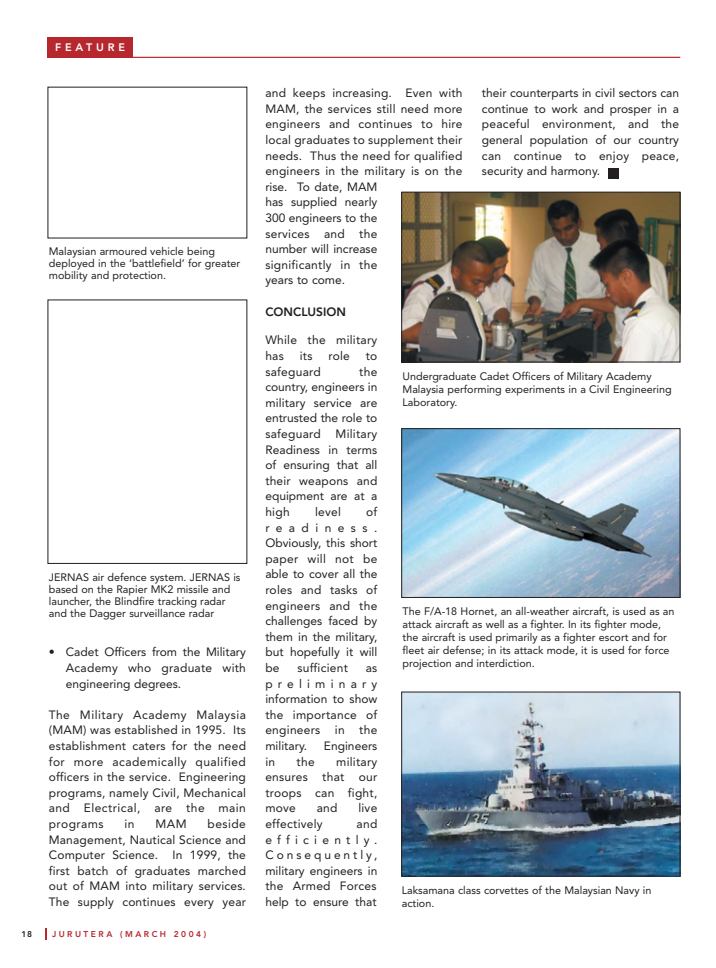
<style>
.page{position:relative;width:716px;height:968px;background:#fff}
.page>*{position:absolute;margin:0;border:0;box-sizing:border-box;transform-origin:0 0}
.t1{font:12px/15.6px "Avenir";letter-spacing:.015em;color:#231f20;text-align:justify}
.t2{font:800 12px "Avenir";color:#231f20}
.t3{font:10.8px/12.8px "Avenir";color:#231f20}
.t4{font:800 10.8px "Avenir";letter-spacing:.355em;color:#fff}
.t5{font:800 8.4px "Avenir";letter-spacing:.295em;color:#b7282e}
.t6{font:800 8.4px "Avenir";color:#231f20}
</style>
<div class="page">
<svg style="left:45px;top:928px;width:2px;height:11px"></svg>
<img style="left:403px;top:694px;width:275px;height:180px">
<div style="left:401px;top:692px;width:279px;height:184px;border:1px solid #231f20"></div>
<div style="left:609px;top:168px;width:10px;height:11px;background:#231f20"></div>
<img style="left:403px;top:430px;width:275px;height:166px">
<div style="left:401px;top:428px;width:279px;height:170px;border:1px solid #231f20"></div>
<img style="left:403px;top:194px;width:275px;height:166px">
<div style="left:401px;top:192px;width:279px;height:170px;border:1px solid #231f20"></div>
<hr style="left:48px;top:57px;width:632px;height:1px;background:#b7282e">
<div style="left:48px;top:37px;width:85px;height:20px;background:#b7282e"></div>
<p class="t4" style="left:55px;top:43px;width:72px">FEATURE</p>
<p class="t3" style="left:49px;top:246px;width:193px">Malaysian armoured vehicle being deployed in the ‘battlefield’ for greater mobility and protection.</p>
<p class="t3" style="left:49px;top:572px;width:193px">JERNAS air defence system. JERNAS is based on the Rapier MK2 missile and launcher, the Blindfire tracking radar and the Dagger surveillance radar</p>
<p class="t1" style="left:66px;top:645px;width:182px;text-indent:-17px">• Cadet Officers from the Military Academy who graduate with engineering degrees.</p>
<p class="t1" style="left:49px;top:708px;width:199px">The Military Academy Malaysia (MAM) was established in 1995. Its establishment caters for the need for more academically qualified officers in the service. Engineering programs, namely Civil, Mechanical and Electrical, are the main programs</p>
<p class="t1" style="left:49px;top:817px;width:199px;text-indent:159px">beside Management, Nautical Science and Computer Science. In 1999, the first batch of graduates marched out of MAM into military services.<br>The supply continues every year</p>
<p class="t1" style="left:125px;top:817px;width:12px">in</p>
<p class="t1" style="left:156px;top:817px;width:33px">MAM</p>
<p class="t6" style="left:22px;top:930px;width:12px">18</p>
<p class="t5" style="left:52px;top:931px;width:156px">JURUTERA (MARCH 2004)</p>
<p class="t1" style="left:265px;top:86px;width:199px;text-align:left">and keeps increasing. Even with<br>MAM, the services still need more engineers and continues to hire local graduates to supplement their needs. Thus the need for qualified engineers in the military is on the rise. To date, MAM<br>has supplied nearly<br>300 engineers to the<br>services and the<br>number will increase<br>significantly in the<br>years to come.</p>
<p class="t2" style="left:265px;top:306px;width:82px">CONCLUSION</p>
<p class="t1" style="left:265px;top:333px;width:113px">While the military has</p>
<p class="t1" style="left:482px;top:86px;width:199px">their counterparts in civil sectors can continue to work and prosper in a peaceful environment, and the general population of our country can continue to enjoy peace, security and harmony.</p>
<p class="t1" style="left:300px;top:349px;width:14px">its</p>
<p class="t1" style="left:328px;top:349px;width:23px">role</p>
<p class="t1" style="left:366px;top:349px;width:13px">to</p>
<p class="t1" style="left:265px;top:365px;width:57px">safeguard</p>
<p class="t1" style="left:265px;top:365px;width:114px;text-indent:94px">the country, engineers in military service are entrusted the role to safeguard Military Readiness in terms of ensuring that all their weapons and equipment are at a high</p>
<p class="t3" style="left:403px;top:371px;width:271px">Undergraduate Cadet Officers of Military Academy<br>Malaysia performing experiments in a Civil Engineering<br>Laboratory.</p>
<p class="t1" style="left:265px;top:505px;width:114px;text-indent:101px">of readiness.<br>Obviously, this short paper will not be able to cover all the roles and tasks of engineers and the challenges faced by them in the military, but hopefully it will be</p>
<p class="t1" style="left:315px;top:505px;width:27px">level</p>
<p class="t3" style="left:403px;top:606px;width:273px">The F/A-18 Hornet, an all-weather aircraft, is used as an attack aircraft as well as a fighter. In its fighter mode, the aircraft is used primarily as a fighter escort and for fleet air defense; in its attack mode, it is used for force projection and interdiction.</p>
<p class="t1" style="left:297px;top:661px;width:52px">sufficient</p>
<p class="t1" style="left:265px;top:661px;width:113px;text-indent:100px">as preliminary information to show the importance of engineers in the military.</p>
<p class="t1" style="left:324px;top:739px;width:55px">Engineers</p>
<p class="t1" style="left:265px;top:755px;width:114px;text-indent:71px">military ensures that our troops can fight, move</p>
<p class="t1" style="left:265px;top:755px;width:11px">in</p>
<p class="t1" style="left:297px;top:755px;width:20px">the</p>
<p class="t1" style="left:317px;top:801px;width:22px">and</p>
<p class="t1" style="left:358px;top:801px;width:21px">live</p>
<p class="t1" style="left:265px;top:817px;width:59px">effectively</p>
<p class="t1" style="left:265px;top:817px;width:114px;text-indent:91px">and efficiently.<br>Consequently, military engineers in the Armed Forces help to ensure that</p>
<p class="t3" style="left:402px;top:884px;width:251px">Laksamana class corvettes of the Malaysian Navy in action.</p>
</div>
